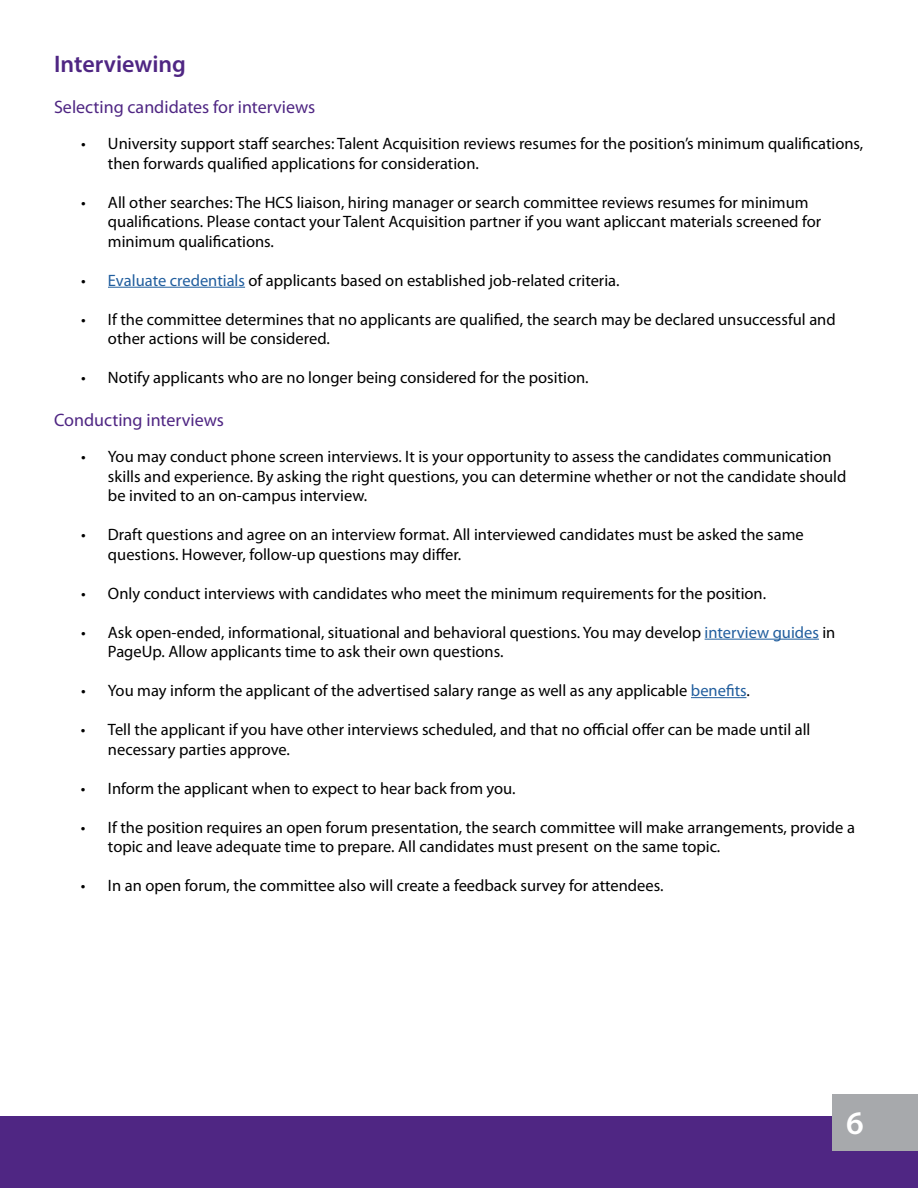
<style>
.page{position:relative;width:918px;height:1188px;background:#fff}
.page>*{position:absolute;margin:0;border:0;box-sizing:border-box;transform-origin:0 0}
.t1{font:600 33px "Myriad Pro";color:#fff}
.t2{font:600 24px "Myriad Pro";color:#4f2683}
.t3{font:18px "Myriad Pro";color:#4f2683}
.t4{font:16.5px/19.5px "Myriad Pro";color:#000}
.s1{color:#215e9e}
</style>
<div class="page">
<hr style="left:108px;top:287px;width:137px;height:1px;background:#215e9e">
<hr style="left:705px;top:639px;width:114px;height:1px;background:#215e9e">
<hr style="left:691px;top:697px;width:55px;height:1px;background:#215e9e">
<div style="left:0;top:1116px;width:918px;height:72px;background:#4f2683"></div>
<div style="left:833px;top:1094px;width:85px;height:56px;background:#a7a9ac"></div>
<h2 class="t2" style="left:54px;top:49px;width:134px">Interviewing</h2>
<p class="t3" style="left:54px;top:96px;width:263px">Selecting candidates for interviews</p>
<p class="t4" style="left:108px;top:134px;width:757px;text-indent:-27px">• University support staff searches: Talent Acquisition reviews resumes for the position’s minimum qualifications, then forwards qualified applications for consideration.</p>
<p class="t4" style="left:108px;top:192px;width:715px;text-indent:-27px">• All other searches: The HCS liaison, hiring manager or search committee reviews resumes for minimum qualifications. Please contact your Talent Acquisition partner if you want apliccant materials screened for minimum qualifications.</p>
<p class="t4" style="left:81px;top:270px;width:540px">• <span class="s1">Evaluate credentials</span> of applicants based on established job-related criteria.</p>
<p class="t4" style="left:108px;top:309px;width:729px;text-indent:-27px">• If the committee determines that no applicants are qualified, the search may be declared unsuccessful and other actions will be considered.</p>
<p class="t4" style="left:81px;top:368px;width:509px">• Notify applicants who are no longer being considered for the position.</p>
<p class="t3" style="left:54px;top:409px;width:172px">Conducting interviews</p>
<p class="t4" style="left:108px;top:446px;width:740px;text-indent:-27px">• You may conduct phone screen interviews. It is your opportunity to assess the candidates communication skills and experience. By asking the right questions, you can determine whether or not the candidate should be invited to an on-campus interview.</p>
<p class="t4" style="left:108px;top:524px;width:697px;text-indent:-27px">• Draft questions and agree on an interview format. All interviewed candidates must be asked the same questions. However, follow-up questions may differ.</p>
<p class="t4" style="left:81px;top:583px;width:687px">• Only conduct interviews with candidates who meet the minimum requirements for the position.</p>
<p class="t4" style="left:108px;top:622px;width:729px;text-indent:-27px">• Ask open-ended, informational, situational and behavioral questions. You may develop <span class="s1">interview guides</span> in<br>PageUp. Allow applicants time to ask their own questions.</p>
<p class="t4" style="left:81px;top:680px;width:670px">• You may inform the applicant of the advertised salary range as well as any applicable <span class="s1">benefits</span>.</p>
<p class="t4" style="left:108px;top:720px;width:704px;text-indent:-27px">• Tell the applicant if you have other interviews scheduled, and that no official offer can be made until all necessary parties approve.</p>
<p class="t4" style="left:81px;top:778px;width:436px">• Inform the applicant when to expect to hear back from you.</p>
<p class="t4" style="left:108px;top:817px;width:748px;text-indent:-27px">• If the position requires an open forum presentation, the search committee will make arrangements, provide a topic and leave adequate time to prepare. All candidates must present on the same topic.</p>
<p class="t4" style="left:81px;top:876px;width:584px">• In an open forum, the committee also will create a feedback survey for attendees.</p>
<h1 class="t1" style="left:846px;top:1102px;width:19px">6</h1>
</div>
